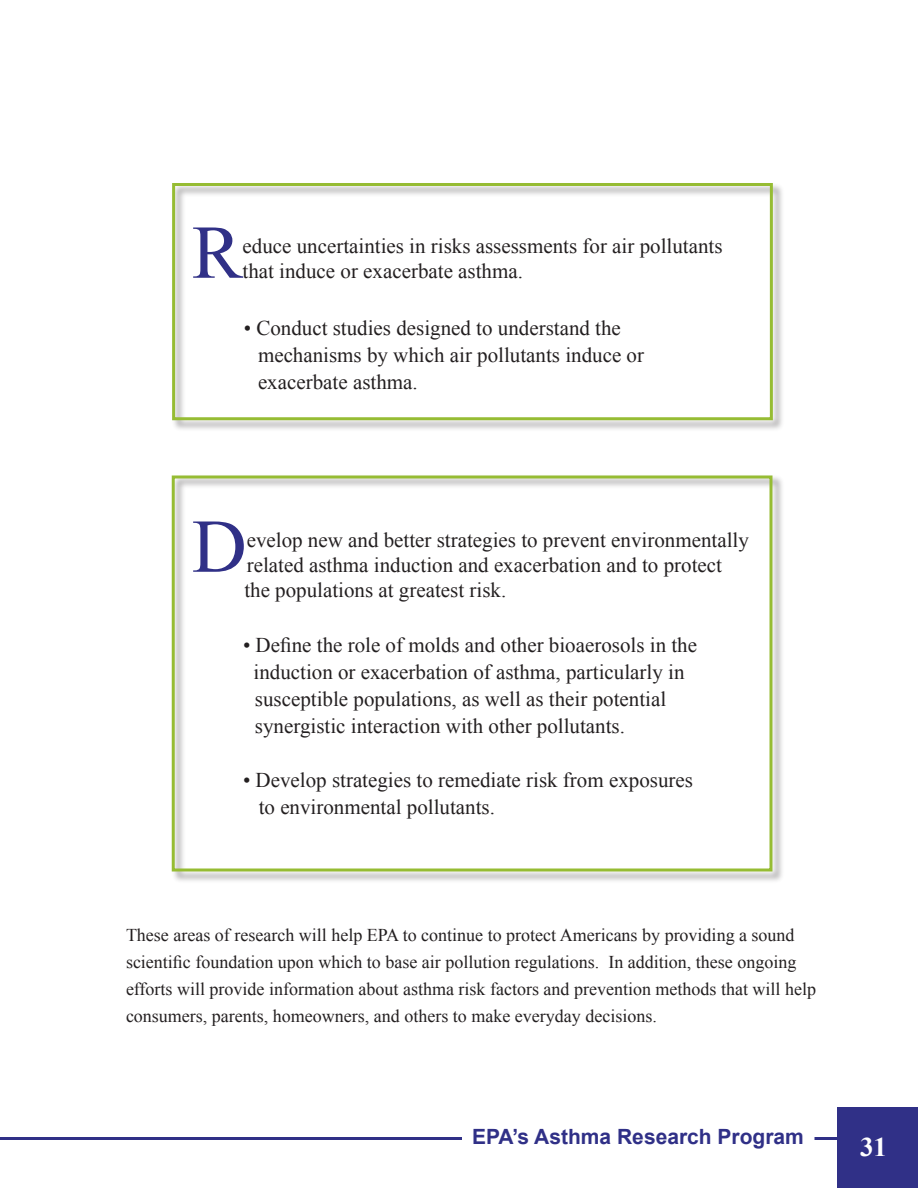
<style>
.page{position:relative;width:918px;height:1188px;background:#fff}
.page>*{position:absolute;margin:0;border:0;box-sizing:border-box;transform-origin:0 0}
.t1{font:75.9px "Times New Roman";color:#303087}
.t2{font:700 27px "Times New Roman";color:#fff}
.t3{font:21px/27px "Times New Roman";color:#231f20}
.t4{font:700 21px "Arial";color:#303087}
.t5{font:18px/27px "Times New Roman";color:#231f20}
</style>
<div class="page">
<div style="left:837px;top:1107px;width:81px;height:81px;background:#303087"></div>
<hr style="left:0;top:1137px;width:909px;height:3px;background:#303087">
<div style="left:463px;top:1114px;width:351px;height:47px;background:#fff"></div>
<div style="left:170px;top:181px;width:615px;height:252px;background:#231f20;opacity:.5"></div>
<div style="left:172px;top:183px;width:601px;height:237px;border:3px solid #96bc33"></div>
<div style="left:170px;top:474px;width:615px;height:410px;background:#231f20;opacity:.5"></div>
<div style="left:172px;top:476px;width:601px;height:396px;border:3px solid #96bc33"></div>
<h1 class="t1" style="left:192px;top:201px;width:52px">R</h1>
<p class="t3" style="left:243px;top:233px;width:482px;line-height:25.2px">educe uncertainties in risks assessments for air pollutants that induce or exacerbate asthma.</p>
<p class="t3" style="left:258px;top:314px;width:388px;text-indent:-14px">• Conduct studies designed to understand the mechanisms by which air pollutants induce or exacerbate asthma.</p>
<h1 class="t1" style="left:192px;top:495px;width:56px">D</h1>
<p class="t3" style="left:244px;top:527px;width:506px;line-height:25.2px">evelop new and better strategies to prevent environmentally related asthma induction and exacerbation and to protect the populations at greatest risk.</p>
<p class="t3" style="left:254px;top:631px;width:445px;text-indent:-10px">• Define the role of molds and other bioaerosols in the induction or exacerbation of asthma, particularly in susceptible populations, as well as their potential synergistic interaction with other pollutants.</p>
<p class="t3" style="left:259px;top:766px;width:436px;text-indent:-16px">• Develop strategies to remediate risk from exposures to environmental pollutants.</p>
<p class="t5" style="left:126px;top:921px;width:692px">These areas of research will help EPA to continue to protect Americans by providing a sound scientific foundation upon which to base air pollution regulations. In addition, these ongoing efforts will provide information about asthma risk factors and prevention methods that will help consumers, parents, homeowners, and others to make everyday decisions.</p>
<p class="t4" style="left:472px;top:1123px;width:333px">EPA’s Asthma Research Program</p>
<p class="t2" style="left:860px;top:1128px;width:28px">31</p>
</div>
